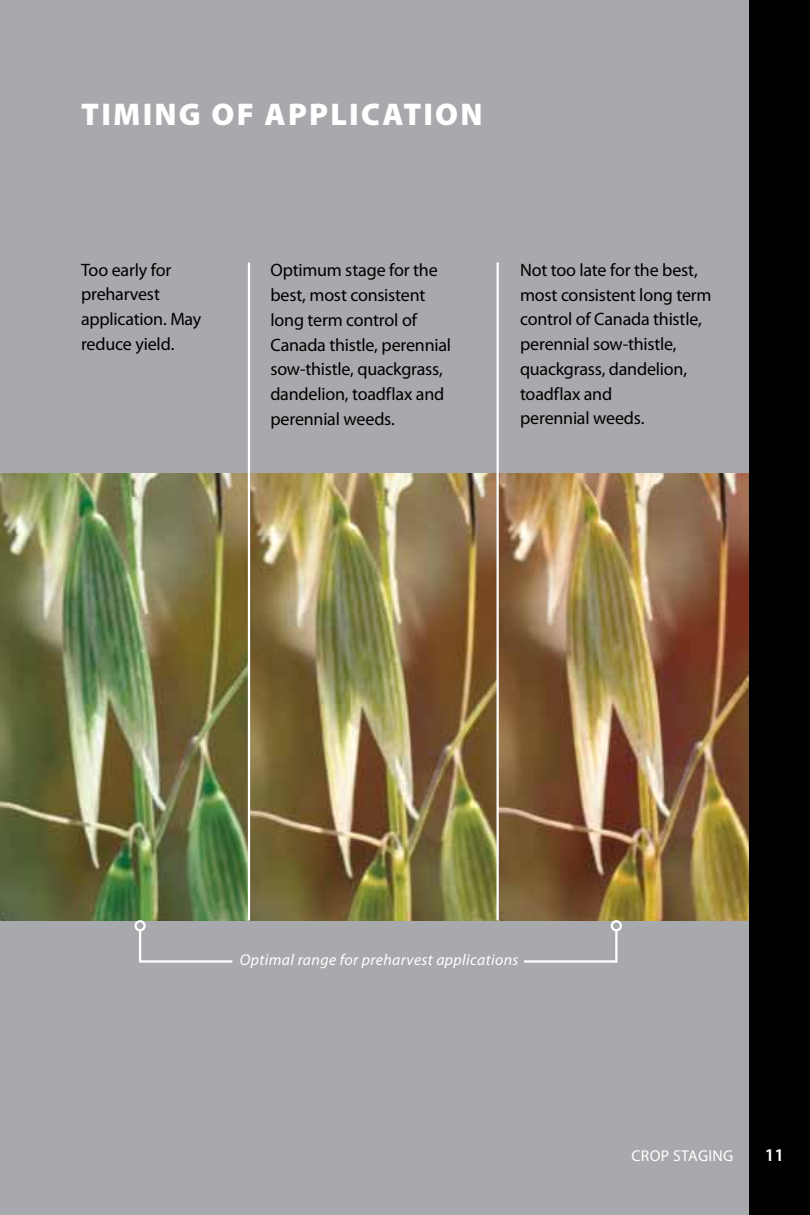
<style>
.page{position:relative;width:810px;height:1215px;background:#a7a9ac}
.page>*{position:absolute;margin:0;border:0;box-sizing:border-box;transform-origin:0 0}
.t1{font:900 31.5px "Myriad Pro";color:#fff}
.t2{font:18px/24.8px "Myriad Pro";letter-spacing:-.015em;color:#000}
.t3{font:600 18px "Myriad Pro";color:#fff}
.t4{font:italic 15.75px "Myriad Pro";letter-spacing:.025em;color:#fff}
.t5{font:15.75px "Myriad Pro";letter-spacing:.02em;color:#fff}
</style>
<div class="page">
<img style="left:0;top:474px;width:248px;height:446px">
<img style="left:250px;top:474px;width:499px;height:446px">
<hr style="left:248px;top:262px;width:2px;height:658px;background:#fff">
<hr style="left:497px;top:262px;width:2px;height:658px;background:#fff">
<hr style="left:139px;top:930px;width:2px;height:32px;background:#fff">
<div style="left:134px;top:920px;width:12px;height:11px;border:2px solid #fff;border-radius:50%"></div>
<hr style="left:615px;top:930px;width:2px;height:32px;background:#fff">
<div style="left:611px;top:920px;width:11px;height:11px;border:2px solid #fff;border-radius:50%"></div>
<hr style="left:139px;top:960px;width:93px;height:3px;background:#fff">
<hr style="left:524px;top:960px;width:93px;height:3px;background:#fff">
<div style="left:749px;top:0;width:61px;height:1215px;background:#000"></div>
<h1 class="t1" style="left:81px;top:96px;width:81px">TIMING</h1>
<h1 class="t1" style="left:212px;top:96px;width:75px">OF APP</h1>
<h1 class="t1" style="left:330px;top:96px;width:39px">LICATION</h1>
<p class="t2" style="left:81px;top:258px;width:122px">Too early for preharvest application. May reduce yield.</p>
<p class="t2" style="left:270px;top:258px;width:182px">Optimum stage for the best, most consistent long term control of<br>Canada thistle, perennial sow-thistle, quackgrass, dandelion, toadflax and perennial weeds.</p>
<p class="t2" style="left:520px;top:258px;width:193px">Not too late for the best, most consistent long term control of Canada thistle, perennial sow-thistle, quackgrass, dandelion, toadflax and<br>perennial weeds.</p>
<p class="t4" style="left:240px;top:951px;width:280px">Optimal range for preharvest applications</p>
<p class="t5" style="left:631px;top:1147px;width:103px">CROP STAGING</p>
<p class="t3" style="left:765px;top:1145px;width:21px">11</p>
</div>
